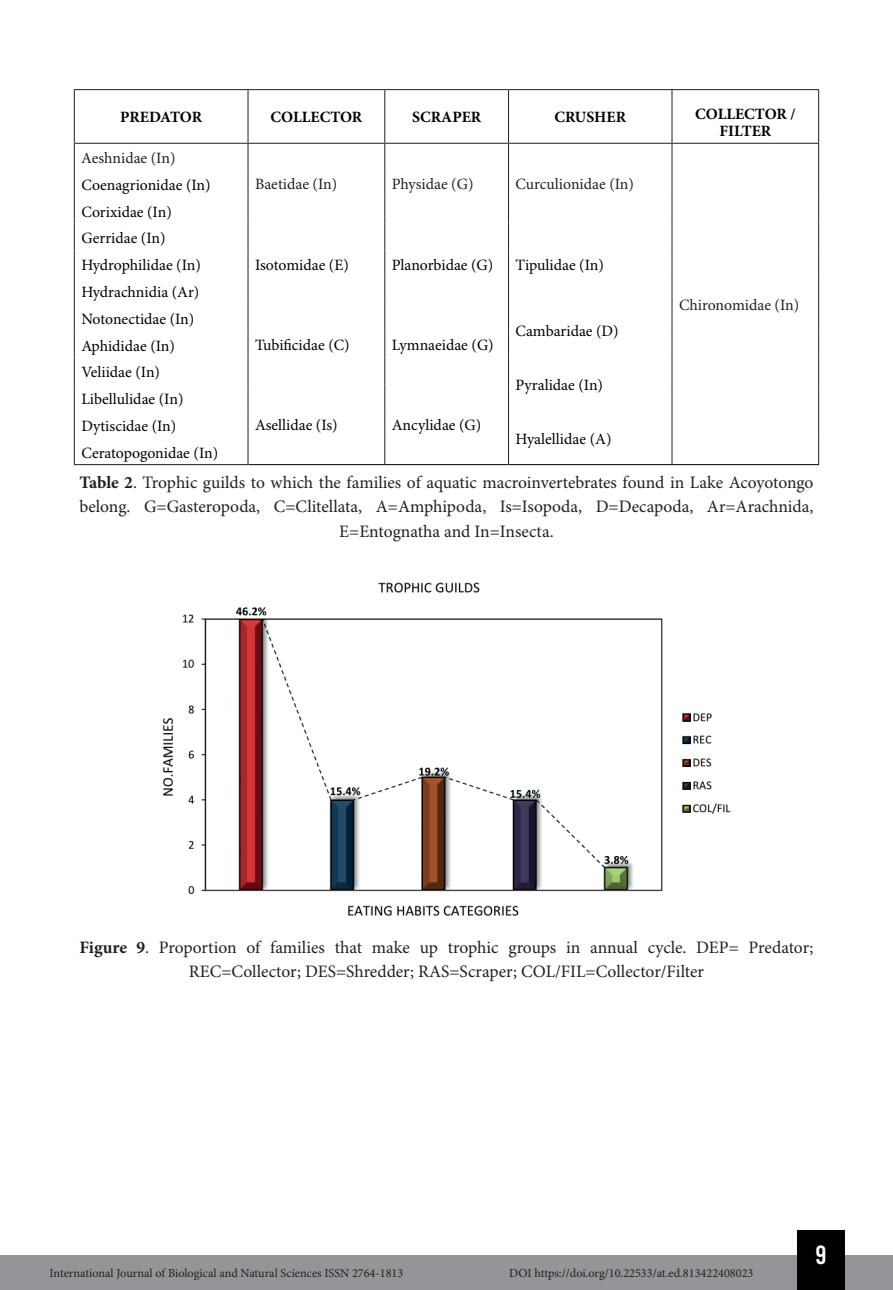
<style>
.page{position:relative;width:893px;height:1290px;background:#fff}
.page>*{position:absolute;margin:0;border:0;box-sizing:border-box;transform-origin:0 0}
.t1{font:26.25px "Bebas Kai";color:#fff}
.t2{font:17.5px/24.5px "Minion Pro";color:#231f20;text-align:center}
.t3{font:15.75px/26.8px "Minion Pro";color:#000001}
.t4{font:15.75px "Minion Pro";color:#231f20}
.t5{font:700 15.75px/17.5px "Minion Pro";color:#000001;text-align:center}
.t6{font:12.25px "Minion Pro";color:#231f20}
.s1{font-weight:700}
</style>
<div class="page">
<div style="left:0;top:1255px;width:893px;height:35px;background:#939598"></div>
<div style="left:797px;top:1230px;width:48px;height:60px;background:#000"></div>
<svg style="left:818px;top:144px;width:1px;height:320px"></svg>
<svg style="left:384px;top:144px;width:1px;height:320px"></svg>
<svg style="left:508px;top:144px;width:1px;height:320px"></svg>
<svg style="left:672px;top:144px;width:1px;height:320px"></svg>
<hr style="left:74px;top:464px;width:174px;height:1px;background:#231f20">
<svg style="left:74px;top:144px;width:1px;height:320px"></svg>
<svg style="left:248px;top:144px;width:1px;height:320px"></svg>
<hr style="left:248px;top:464px;width:137px;height:1px;background:#000001">
<hr style="left:385px;top:464px;width:123px;height:1px;background:#000001">
<hr style="left:508px;top:464px;width:164px;height:1px;background:#000001">
<hr style="left:672px;top:464px;width:147px;height:1px;background:#000001">
<hr style="left:74px;top:89px;width:174px;height:1px;background:#231f20">
<hr style="left:74px;top:90px;width:1px;height:53px;background:#231f20">
<hr style="left:248px;top:89px;width:137px;height:1px;background:#231f20">
<hr style="left:248px;top:90px;width:1px;height:53px;background:#231f20">
<hr style="left:385px;top:89px;width:123px;height:1px;background:#231f20">
<hr style="left:384px;top:90px;width:1px;height:53px;background:#231f20">
<hr style="left:508px;top:89px;width:164px;height:1px;background:#231f20">
<hr style="left:508px;top:90px;width:1px;height:53px;background:#231f20">
<hr style="left:672px;top:89px;width:147px;height:1px;background:#231f20">
<hr style="left:672px;top:90px;width:1px;height:53px;background:#231f20">
<hr style="left:818px;top:90px;width:1px;height:53px;background:#231f20">
<hr style="left:74px;top:143px;width:174px;height:1px;background:#231f20">
<hr style="left:248px;top:143px;width:137px;height:1px;background:#231f20">
<hr style="left:385px;top:143px;width:123px;height:1px;background:#231f20">
<hr style="left:508px;top:143px;width:164px;height:1px;background:#231f20">
<hr style="left:672px;top:143px;width:147px;height:1px;background:#231f20">
<img style="left:163px;top:582px;width:568px;height:334px">
<p class="t5" style="left:120px;top:108px;width:83px">PREDATOR</p>
<p class="t5" style="left:270px;top:108px;width:93px">COLLECTOR</p>
<p class="t5" style="left:412px;top:108px;width:71px">SCRAPER</p>
<p class="t5" style="left:554px;top:108px;width:73px">CRUSHER</p>
<p class="t5" style="left:695px;top:105px;width:102px">COLLECTOR /<br>FILTER</p>
<p class="t4" style="left:81px;top:149px;width:96px">Aeshnidae (In)</p>
<p class="t4" style="left:255px;top:175px;width:84px">Baetidae (In)</p>
<p class="t4" style="left:392px;top:175px;width:83px">Physidae (G)</p>
<p class="t4" style="left:515px;top:175px;width:120px">Curculionidae (In)</p>
<p class="t3" style="left:81px;top:172px;width:131px">Coenagrionidae (In)<br>Corixidae (In)<br>Gerridae (In)<br>Hydrophilidae (In)</p>
<p class="t3" style="left:255px;top:252px;width:95px">Isotomidae (E)</p>
<p class="t3" style="left:392px;top:252px;width:103px">Planorbidae (G)</p>
<p class="t3" style="left:516px;top:252px;width:90px">Tipulidae (In)</p>
<p class="t3" style="left:81px;top:279px;width:120px">Hydrachnidia (Ar)<br>Notonectidae (In)</p>
<p class="t4" style="left:679px;top:295px;width:122px">Chironomidae (In)</p>
<p class="t3" style="left:516px;top:319px;width:105px">Cambaridae (D)</p>
<p class="t3" style="left:255px;top:332px;width:96px">Tubificidae (C)</p>
<p class="t3" style="left:392px;top:332px;width:103px">Lymnaeidae (G)</p>
<p class="t3" style="left:81px;top:333px;width:95px">Aphididae (In)<br>Veliidae (In)</p>
<p class="t3" style="left:516px;top:372px;width:89px">Pyralidae (In)</p>
<p class="t3" style="left:81px;top:386px;width:104px">Libellulidae (In)<br>Dytiscidae (In)</p>
<p class="t3" style="left:255px;top:412px;width:84px">Asellidae (Is)</p>
<p class="t3" style="left:392px;top:412px;width:91px">Ancylidae (G)</p>
<p class="t3" style="left:516px;top:426px;width:97px">Hyalellidae (A)</p>
<p class="t3" style="left:81px;top:440px;width:138px">Ceratopogonidae (In)</p>
<p class="t2" style="left:79px;top:470px;width:736px"><span class="s1">Table 2</span>. Trophic guilds to which the families of aquatic macroinvertebrates found in Lake Acoyotongo belong. G=Gasteropoda, C=Clitellata, A=Amphipoda, Is=Isopoda, D=Decapoda, Ar=Arachnida,<br>E=Entognatha and In=Insecta.</p>
<p class="t2" style="left:79px;top:935px;width:736px"><span class="s1">Figure 9</span>. Proportion of families that make up trophic groups in annual cycle. DEP= Predator;<br>REC=Collector; DES=Shredder; RAS=Scraper; COL/FIL=Collector/Filter</p>
<p class="t6" style="left:50px;top:1266px;width:355px">International Journal of Biological and Natural Sciences ISSN 2764-1813</p>
<p class="t6" style="left:509px;top:1266px;width:246px">DOI https://doi.org/10.22533/at.ed.813422408023</p>
<h1 class="t1" style="left:815px;top:1241px;width:13px">9</h1>
</div>
